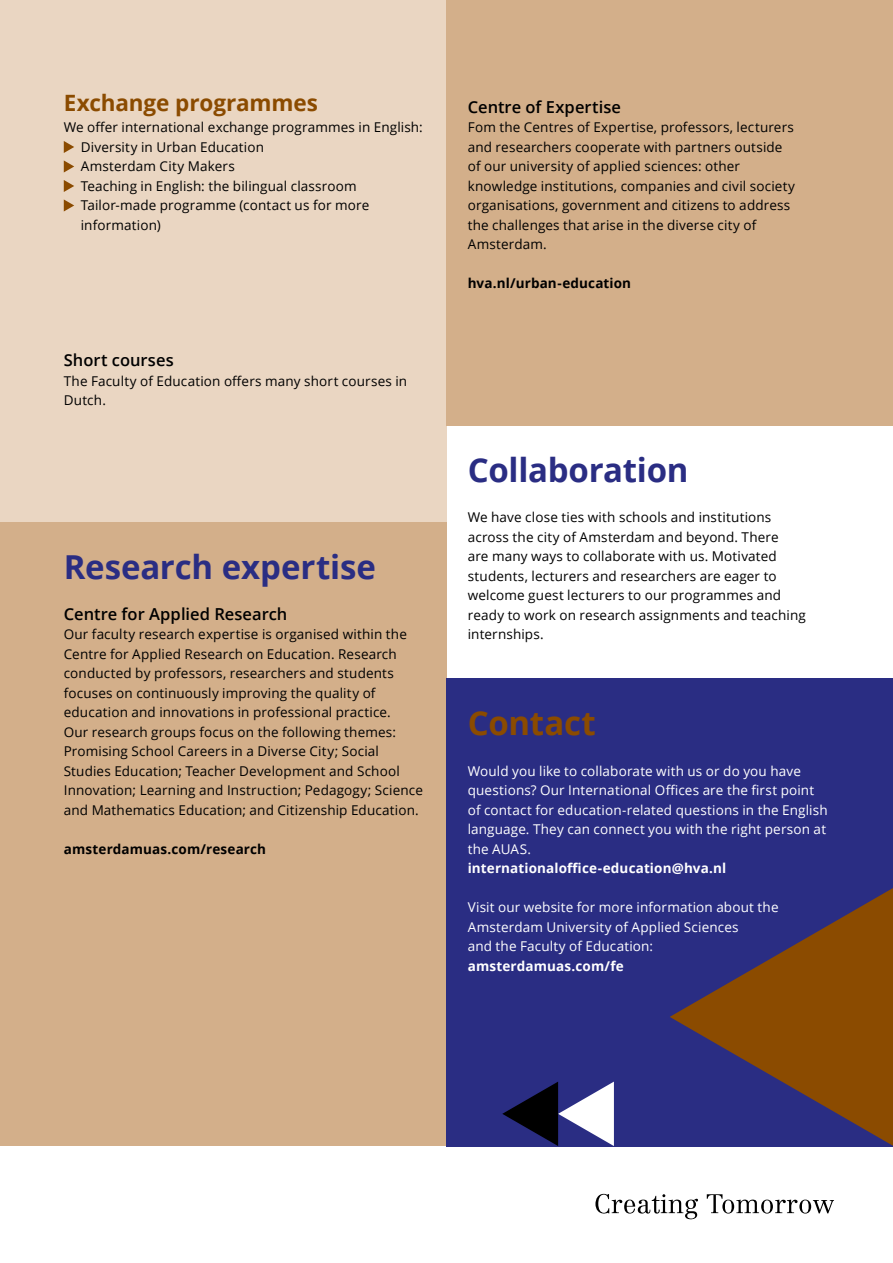
<style>
.page{position:relative;width:893px;height:1263px;background:#fff}
.page>*{position:absolute;margin:0;border:0;box-sizing:border-box;transform-origin:0 0}
.kop_22{font:700 33px "Open Sans";letter-spacing:-.005em;color:#2a2d83}
.kop_22-2{font:700 33px "Open Sans";letter-spacing:-.005em;color:#8b4b00}
.kopje_15{font:700 22.5px "Open Sans";letter-spacing:-.005em;color:#8b4b00}
.semi_plat_11{font:600 16.5px "Open Sans";color:#000}
.plat_wit{font:13.5px/19.5px "Open Sans";letter-spacing:.01em;color:#000}
.plat{font:13.5px/19.5px "Open Sans";letter-spacing:.01em;color:#000}
.plat-2{font:13.5px/19.5px "Open Sans";letter-spacing:.01em;color:#fff}
.ins{font:13.5px/19.5px "Open Sans";letter-spacing:.01em;color:#000}
.plat-3{font:700 13.5px "Open Sans";letter-spacing:.01em;color:#fff}
.plat_vet{font:700 13.5px "Open Sans";letter-spacing:.01em;color:#000}
</style>
<div class="page">
<div style="left:0;top:0;width:446px;height:522px;background:#ead6c2"></div>
<div style="left:0;top:522px;width:446px;height:624px;background:#d3af8a"></div>
<div style="left:446px;top:678px;width:447px;height:468px;background:#2a2d83"></div>
<div style="left:446px;top:0;width:447px;height:426px;background:#d3af8a"></div>
<svg style="left:64px;top:141px;width:10px;height:12px"></svg>
<svg style="left:64px;top:160px;width:10px;height:13px"></svg>
<svg style="left:64px;top:180px;width:10px;height:12px"></svg>
<svg style="left:64px;top:199px;width:10px;height:13px"></svg>
<svg style="left:595px;top:1194px;width:103px;height:25px"></svg>
<svg style="left:707px;top:1194px;width:127px;height:19px"></svg>
<svg style="left:670px;top:888px;width:223px;height:258px"></svg>
<svg style="left:502px;top:1081px;width:112px;height:65px"></svg>
<p class="kopje_15" style="left:64px;top:87px;width:256px">Exchange programmes</p>
<p class="plat_wit" style="left:64px;top:117px;width:360px">We offer international exchange programmes in English:</p>
<p class="ins" style="left:81px;top:137px;width:185px">Diversity in Urban Education</p>
<p class="ins" style="left:81px;top:156px;width:155px">Amsterdam City Makers</p>
<p class="ins" style="left:81px;top:176px;width:277px">Teaching in English: the bilingual classroom</p>
<p class="ins" style="left:81px;top:195px;width:290px">Tailor-made programme (contact us for more information)</p>
<p class="semi_plat_11" style="left:64px;top:349px;width:111px">Short courses</p>
<p class="plat" style="left:64px;top:371px;width:345px">The Faculty of Education offers many short courses in<br>Dutch.</p>
<p class="kop_22" style="left:64px;top:544px;width:314px">Research expertise</p>
<p class="semi_plat_11" style="left:64px;top:602px;width:225px">Centre for Applied Research</p>
<p class="plat_wit" style="left:64px;top:624px;width:361px">Our faculty research expertise is organised within the Centre for Applied Research on Education. Research conducted by professors, researchers and students focuses on continuously improving the quality of education and innovations in professional practice.<br>Our research groups focus on the following themes:<br>Promising School Careers in a Diverse City; Social Studies Education; Teacher Development and School Innovation; Learning and Instruction; Pedagogy; Science and Mathematics Education; and Citizenship Education.</p>
<p class="plat_vet" style="left:64px;top:839px;width:204px">amsterdamuas.com/research</p>
<p class="semi_plat_11" style="left:468px;top:95px;width:155px">Centre of Expertise</p>
<p class="plat_wit" style="left:468px;top:117px;width:329px">Fom the Centres of Expertise, professors, lecturers and researchers cooperate with partners outside of our university of applied sciences: other knowledge institutions, companies and civil society organisations, government and citizens to address the challenges that arise in the diverse city of Amsterdam.</p>
<p class="plat_vet" style="left:468px;top:274px;width:165px">hva.nl/urban-education</p>
<p class="kop_22" style="left:468px;top:446px;width:222px">Collaboration</p>
<p class="plat" style="left:468px;top:507px;width:340px">We have close ties with schools and institutions across the city of Amsterdam and beyond. There<br>are many ways to collaborate with us. Motivated students, lecturers and researchers are eager to welcome guest lecturers to our programmes and ready to work on research assignments and teaching internships.</p>
<p class="kop_22-2" style="left:468px;top:700px;width:130px">Contact</p>
<p class="plat-2" style="left:468px;top:761px;width:361px">Would you like to collaborate with us or do you have questions? Our International Offices are the first point of contact for education-related questions in the English language. They can connect you with the right person at the AUAS.</p>
<p class="plat-3" style="left:468px;top:859px;width:260px">internationaloffice-education@hva.nl</p>
<p class="plat-2" style="left:468px;top:897px;width:312px">Visit our website for more information about the<br>Amsterdam University of Applied Sciences</p>
<p class="plat-2" style="left:468px;top:936px;width:187px">and the Faculty of Education:</p>
<p class="plat-3" style="left:468px;top:956px;width:158px">amsterdamuas.com/fe</p>
</div>
